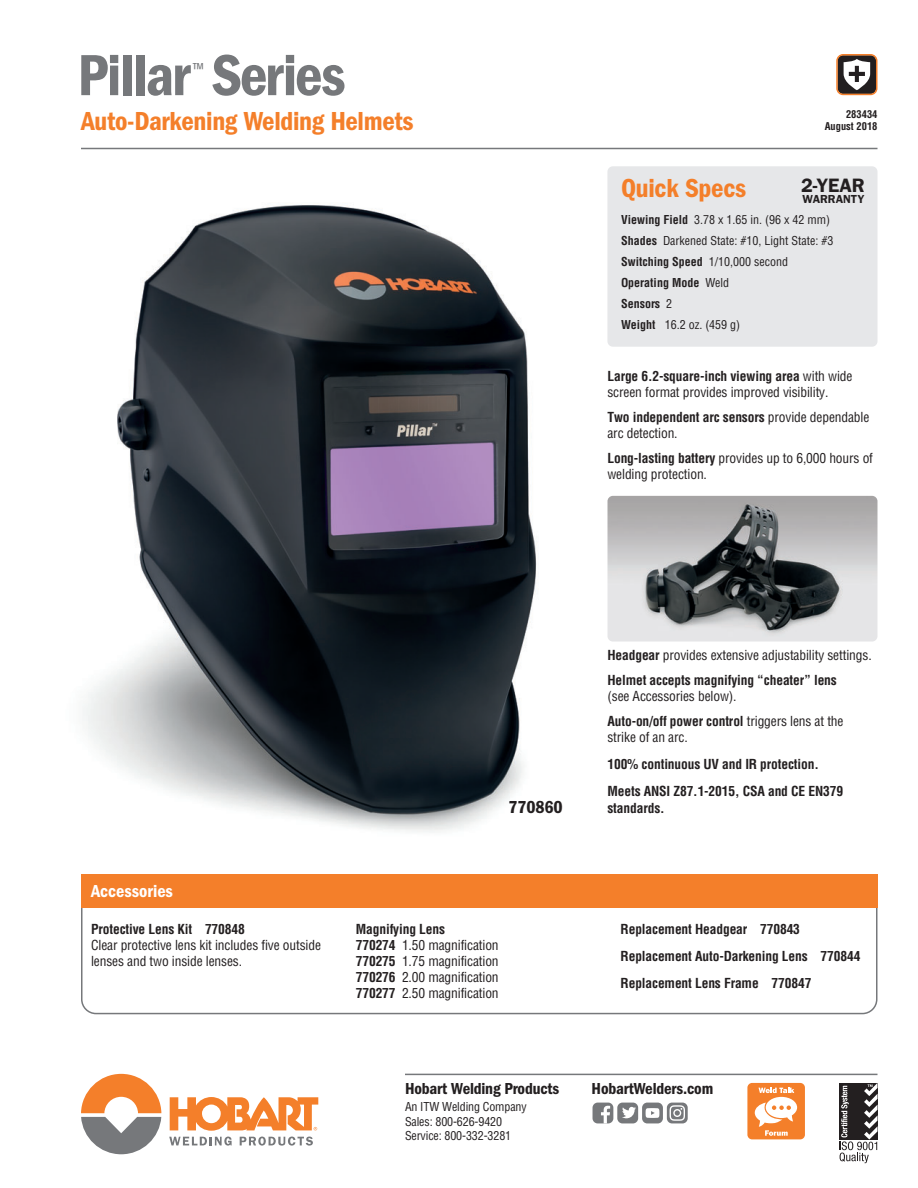
<style>
.page{position:relative;width:918px;height:1188px;background:#fff}
.page>*{position:absolute;margin:0;border:0;box-sizing:border-box;transform-origin:0 0}
.t1{font:60px "ITC Franklin Gothic Std Dm Cd";letter-spacing:-.03em;color:#76787b}
.t2{font:27px "ITC Franklin Gothic Std Dm Cd";letter-spacing:-.01em;color:#f47f2a}
.t3{font:600 19.5px "ITC Franklin Gothic Std";color:#231f20}
.t4{font:18px "ITC Franklin Gothic Std Dm Cd";color:#fff}
.t5{font:18px "ITC Franklin Gothic Std Dm Cd";letter-spacing:-.01em;color:#231f20}
.t6{font:16.5px "ITC Franklin Gothic Std Dm Cd";letter-spacing:-.01em;color:#231f20}
.t7{font:condensed 16.5px "ITC Franklin Gothic Std";color:#76787b}
.t8{font:condensed 13.5px/16.2px "Helvetica";letter-spacing:-.01em;color:#231f20}
.t9{font:700 condensed 13.5px/27px "Helvetica";letter-spacing:-.01em;color:#231f20}
.t10{font:condensed 12px/20.9px "Helvetica";letter-spacing:-.01em;color:#231f20}
.t11{font:600 11.7px "ITC Franklin Gothic Std";color:#231f20}
.t12{font:700 condensed 10.5px/11.2px "Helvetica";color:#231f20;text-align:right}
.s1{font-weight:700}
.s2{font-weight:400}
</style>
<div class="page">
<img style="left:83px;top:204px;width:579px;height:628px">
<div style="left:607px;top:166px;width:271px;height:181px;background:#e6e7e9;border-radius:5px"></div>
<svg style="left:836px;top:54px;width:42px;height:41px"></svg>
<hr style="left:81px;top:148px;width:797px;height:1px;background:#76787b">
<div style="left:839px;top:1083px;width:38px;height:56px;background:#231f20"></div>
<svg style="left:840px;top:1083px;width:38px;height:80px"></svg>
<hr style="left:405px;top:1074px;width:473px;height:1px;background:#76787b">
<div style="left:617px;top:1103px;width:21px;height:20px;background:#76787b;border-radius:5px"></div>
<svg style="left:622px;top:1107px;width:14px;height:11px"></svg>
<div style="left:642px;top:1103px;width:21px;height:20px;background:#76787b;border-radius:5px"></div>
<div style="left:667px;top:1103px;width:21px;height:20px;background:#76787b;border-radius:5px"></div>
<svg style="left:646px;top:1108px;width:13px;height:10px"></svg>
<div style="left:593px;top:1103px;width:20px;height:20px;background:#76787b;border-radius:5px"></div>
<svg style="left:601px;top:1106px;width:9px;height:17px"></svg>
<svg style="left:670px;top:1105px;width:15px;height:16px"></svg>
<div style="left:747px;top:1083px;width:58px;height:56px;background:#f47f2a;border-radius:5px"></div>
<svg style="left:755px;top:1088px;width:42px;height:48px"></svg>
<svg style="left:170px;top:1097px;width:148px;height:34px"></svg>
<svg style="left:81px;top:1074px;width:80px;height:80px"></svg>
<svg style="left:169px;top:1137px;width:63px;height:9px"></svg>
<svg style="left:240px;top:1137px;width:73px;height:9px"></svg>
<img style="left:608px;top:496px;width:270px;height:146px;border-radius:5px">
<svg style="left:81px;top:908px;width:797px;height:106px"></svg>
<div style="left:81px;top:874px;width:797px;height:34px;background:#f47f2a"></div>
<h1 class="t1" style="left:78px;top:55px;width:270px">Pillar Series</h1>
<p class="t7" style="left:192px;top:59px;width:13px">™</p>
<h2 class="t2" style="left:81px;top:112px;width:334px">Auto-Darkening Welding Helmets</h2>
<p class="t12" style="left:825px;top:110px;width:54px">283434<br>August 2018</p>
<h3 class="t3" style="left:801px;top:174px;width:65px">2-YEAR</h3>
<p class="t11" style="left:803px;top:192px;width:63px">WARRANTY</p>
<h2 class="t2" style="left:621px;top:179px;width:127px">Quick Specs</h2>
<p class="t10" style="left:621px;top:211px;width:214px"><span class="s1">Viewing Field</span> 3.78 x 1.65 in. (96 x 42 mm)<br><span class="s1">Shades</span> Darkened State: #10, Light State: #3<br><span class="s1">Switching Speed</span> 1/10,000 second<br><span class="s1">Operating Mode</span> Weld<br><span class="s1">Sensors</span> 2<br><span class="s1">Weight</span> 16.2 oz. (459 g)</p>
<p class="t8" style="left:607px;top:369px;width:247px"><span class="s1">Large 6.2-square-inch viewing area</span> with wide screen format provides improved visibility.</p>
<p class="t8" style="left:607px;top:410px;width:263px"><span class="s1">Two independent arc sensors</span> provide dependable arc detection.</p>
<p class="t8" style="left:607px;top:451px;width:267px"><span class="s1">Long-lasting battery</span> provides up to 6,000 hours of welding protection.</p>
<h3 class="t4" style="left:91px;top:885px;width:83px">Accessories</h3>
<p class="t9" style="left:91px;top:916px;width:155px">Protective Lens Kit 770848</p>
<p class="t8" style="left:91px;top:938px;width:231px">Clear protective lens kit includes five outside lenses and two inside lenses.</p>
<h3 class="t5" style="left:509px;top:801px;width:56px">770860</h3>
<p class="t9" style="left:607px;top:644px;width:266px;line-height:24.9px">Headgear <span class="s2">provides extensive adjustability settings.<br></span>Helmet accepts magnifying “cheater” lens</p>
<p class="t8" style="left:607px;top:685px;width:238px;line-height:24.9px">(see Accessories below).<br><span class="s1">Auto-on/off power control</span> triggers lens at the</p>
<p class="t8" style="left:607px;top:730px;width:82px">strike of an arc.</p>
<p class="t9" style="left:607px;top:752px;width:237px">100% continuous UV and IR protection.<br>Meets ANSI Z87.1-2015, CSA and CE EN379</p>
<p class="t9" style="left:607px;top:795px;width:59px">standards.</p>
<p class="t8" style="left:356px;top:922px;width:144px"><span class="s1">Magnifying Lens<br>770274</span> 1.50 magnification<br><span class="s1">770275</span> 1.75 magnification<br><span class="s1">770276</span> 2.00 magnification<br><span class="s1">770277</span> 2.50 magnification</p>
<p class="t9" style="left:621px;top:916px;width:241px">Replacement Headgear 770843<br>Replacement Auto-Darkening Lens 770844<br>Replacement Lens Frame 770847</p>
<p class="t6" style="left:405px;top:1083px;width:156px">Hobart Welding Products</p>
<p class="t10" style="left:405px;top:1101px;width:123px;line-height:14.4px">An ITW Welding Company<br>Sales: 800-626-9420<br>Service: 800-332-3281</p>
<p class="t6" style="left:592px;top:1083px;width:123px">HobartWelders.com</p>
</div>
